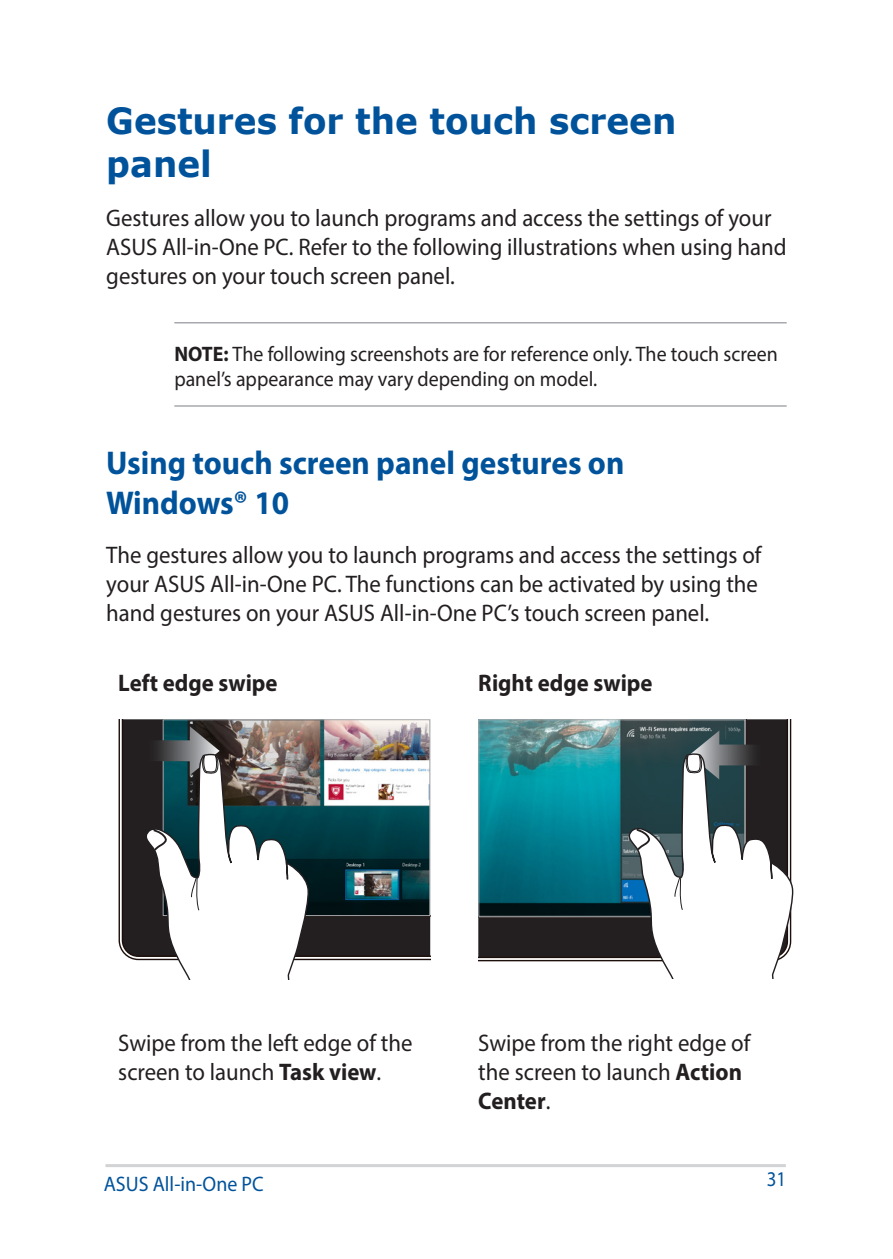
<style>
.page{position:relative;width:893px;height:1259px;background:#fff}
.page>*{position:absolute;margin:0;border:0;box-sizing:border-box;transform-origin:0 0}
.t1{font:700 36px/43.2px "Verdana";color:#00539b;scale:.95 1}
.t2{font:700 33px/39.6px "Myriad Pro";color:#00539b;scale:.95 1}
.t3{font:24px/28.8px "Myriad Pro";color:#231f20;scale:.95 1}
.t4{font:700 24px "Myriad Pro";color:#231f20;scale:.95 1}
.t5{font:21px/25.2px "Myriad Pro";color:#231f20;scale:.95 1}
.t6{font:21px "Myriad Pro";color:#00539b;scale:.95 1}
.t7{font:21px "Myriad Pro";color:#00539b;scale:.9 1}
.s1{font-weight:700}
</style>
<div class="page">
<hr style="left:105px;top:1164px;width:681px;height:3px;background:#d1d3d4">
<hr style="left:174px;top:322px;width:613px;height:1px;background:#a7a9ac">
<hr style="left:174px;top:405px;width:613px;height:2px;background:#a7a9ac">
<svg style="left:119px;top:719px;width:311px;height:241px;background:#2f2b2b"></svg>
<img style="left:165px;top:721px;width:263px;height:193px">
<div style="left:163px;top:719px;width:267px;height:197px;border:1px solid #a7a9ac"></div>
<svg style="left:145px;top:726px;width:165px;height:253px"></svg>
<svg style="left:478px;top:719px;width:313px;height:242px;background:#2f2a2b"></svg>
<img style="left:480px;top:721px;width:263px;height:193px">
<div style="left:478px;top:719px;width:267px;height:197px;border:1px solid #a7a9ac"></div>
<svg style="left:626px;top:730px;width:168px;height:248px"></svg>
<h1 class="t1" style="left:106px;top:98px;width:602px">Gestures for the touch screen panel</h1>
<p class="t3" style="left:106px;top:203px;width:718px">Gestures allow you to launch programs and access the settings of your<br>ASUS All-in-One PC. Refer to the following illustrations when using hand gestures on your touch screen panel.</p>
<p class="t5" style="left:174px;top:341px;width:637px"><span class="s1">NOTE:</span> The following screenshots are for reference only. The touch screen panel’s appearance may vary depending on model.</p>
<h2 class="t2" style="left:106px;top:442px;width:547px">Using touch screen panel gestures on<br>Windows® 10</h2>
<p class="t3" style="left:106px;top:540px;width:691px">The gestures allow you to launch programs and access the settings of your ASUS All-in-One PC. The functions can be activated by using the hand gestures on your ASUS All-in-One PC’s touch screen panel.</p>
<p class="t4" style="left:118px;top:667px;width:169px">Left edge swipe</p>
<p class="t4" style="left:478px;top:667px;width:185px">Right edge swipe</p>
<p class="t3" style="left:118px;top:1028px;width:311px">Swipe from the left edge of the screen to launch <span class="s1">Task view</span>.</p>
<p class="t3" style="left:478px;top:1028px;width:288px">Swipe from the right edge of the screen to launch <span class="s1">Action<br>Center</span>.</p>
<p class="t6" style="left:104px;top:1170px;width:170px">ASUS All-in-One PC</p>
<p class="t7" style="left:767px;top:1166px;width:23px">31</p>
</div>
